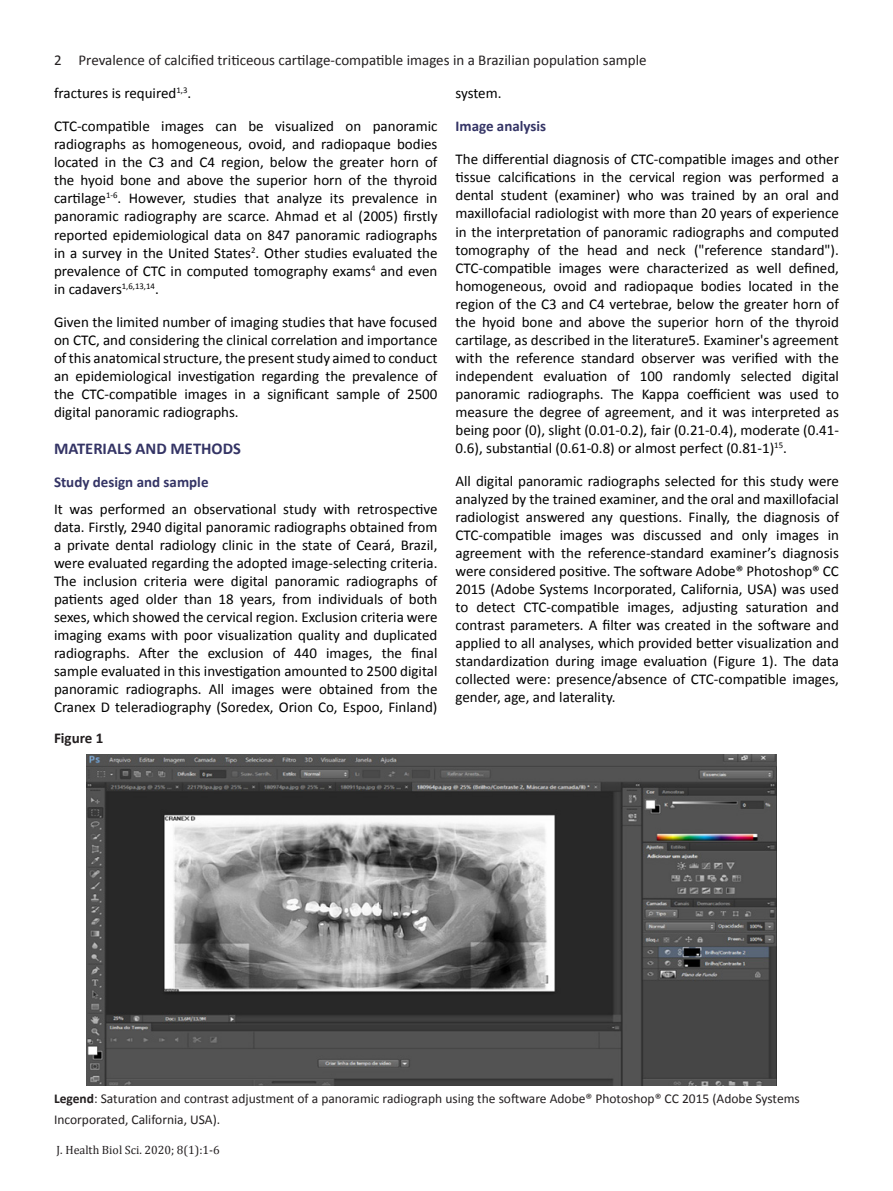
<style>
.page{position:relative;width:893px;height:1191px;background:#fff}
.page>*{position:absolute;margin:0;border:0;box-sizing:border-box;transform-origin:0 0}
.t1{font:700 16.5px "Calibri";color:#343465}
.t2{font:15px/18px "Calibri";color:#000;text-align:justify}
.t3{font:15px "Calibri";color:#231f20}
.t4{font:700 15px "Calibri";color:#343465}
.t5{font:700 15px "Calibri";color:#231f20}
.t6{font:13.5px/21.6px "Calibri";color:#231f20}
.t7{font:12px "Cambria";color:#231f20}
.s1{font-weight:700}
</style>
<div class="page">
<img style="left:86px;top:754px;width:690px;height:331px">
<p class="t3" style="left:54px;top:51px;width:594px">2 Prevalence of calcified triticeous cartilage-compatible images in a Brazilian population sample</p>
<p class="t2" style="left:54px;top:84px;width:139px">fractures is required<sup>1,3</sup>.</p>
<p class="t2" style="left:54px;top:117px;width:385px">CTC-compatible images can be visualized on panoramic radiographs as homogeneous, ovoid, and radiopaque bodies located in the C3 and C4 region, below the greater horn of the hyoid bone and above the superior horn of the thyroid cartilage<sup>1-6</sup>. However, studies that analyze its prevalence in panoramic radiography are scarce. Ahmad et al (2005) firstly reported epidemiological data on 847 panoramic radiographs in a survey in the United States<sup>2</sup>. Other studies evaluated the prevalence of CTC in computed tomography exams<sup>4</sup> and even in cadavers<sup>1,6,13,14</sup>.</p>
<p class="t2" style="left:54px;top:312px;width:385px">Given the limited number of imaging studies that have focused on CTC, and considering the clinical correlation and importance of this anatomical structure, the present study aimed to conduct an epidemiological investigation regarding the prevalence of the CTC-compatible images in a significant sample of 2500 digital panoramic radiographs.</p>
<p class="t1" style="left:54px;top:438px;width:188px">MATERIALS AND METHODS</p>
<p class="t4" style="left:54px;top:473px;width:156px">Study design and sample</p>
<p class="t2" style="left:54px;top:500px;width:385px">It was performed an observational study with retrospective data. Firstly, 2940 digital panoramic radiographs obtained from a private dental radiology clinic in the state of Ceará, Brazil, were evaluated regarding the adopted image-selecting criteria.<br>The inclusion criteria were digital panoramic radiographs of patients aged older than 18 years, from individuals of both sexes, which showed the cervical region. Exclusion criteria were imaging exams with poor visualization quality and duplicated radiographs. After the exclusion of 440 images, the final sample evaluated in this investigation amounted to 2500 digital panoramic radiographs. All images were obtained from the Cranex D teleradiography (Soredex, Orion Co, Espoo, Finland)</p>
<p class="t2" style="left:455px;top:84px;width:48px">system.</p>
<p class="t4" style="left:455px;top:117px;width:92px">Image analysis</p>
<p class="t2" style="left:455px;top:150px;width:385px">The differential diagnosis of CTC-compatible images and other tissue calcifications in the cervical region was performed a dental student (examiner) who was trained by an oral and maxillofacial radiologist with more than 20 years of experience in the interpretation of panoramic radiographs and computed tomography of the head and neck ("reference standard").<br>CTC-compatible images were characterized as well defined, homogeneous, ovoid and radiopaque bodies located in the region of the C3 and C4 vertebrae, below the greater horn of the hyoid bone and above the superior horn of the thyroid cartilage, as described in the literature5. Examiner's agreement with the reference standard observer was verified with the independent evaluation of 100 randomly selected digital panoramic radiographs. The Kappa coefficient was used to measure the degree of agreement, and it was interpreted as being poor (0), slight (0.01-0.2), fair (0.21-0.4), moderate (0.41- 0.6), substantial (0.61-0.8) or almost perfect (0.81-1)<sup>15</sup>.</p>
<p class="t2" style="left:455px;top:471px;width:385px">All digital panoramic radiographs selected for this study were analyzed by the trained examiner, and the oral and maxillofacial radiologist answered any questions. Finally, the diagnosis of CTC-compatible images was discussed and only images in agreement with the reference-standard examiner’s diagnosis were considered positive. The software Adobe® Photoshop® CC 2015 (Adobe Systems Incorporated, California, USA) was used to detect CTC-compatible images, adjusting saturation and contrast parameters. A filter was created in the software and applied to all analyses, which provided better visualization and standardization during image evaluation (Figure 1). The data collected were: presence/absence of CTC-compatible images, gender, age, and laterality.</p>
<p class="t5" style="left:54px;top:728px;width:51px">Figure 1</p>
<p class="t6" style="left:54px;top:1087px;width:747px"><span class="s1">Legend</span>: Saturation and contrast adjustment of a panoramic radiograph using the software Adobe® Photoshop® CC 2015 (Adobe Systems<br>Incorporated, California, USA).</p>
<p class="t7" style="left:57px;top:1142px;width:165px">J. Health Biol Sci. 2020; 8(1):1-6</p>
</div>
